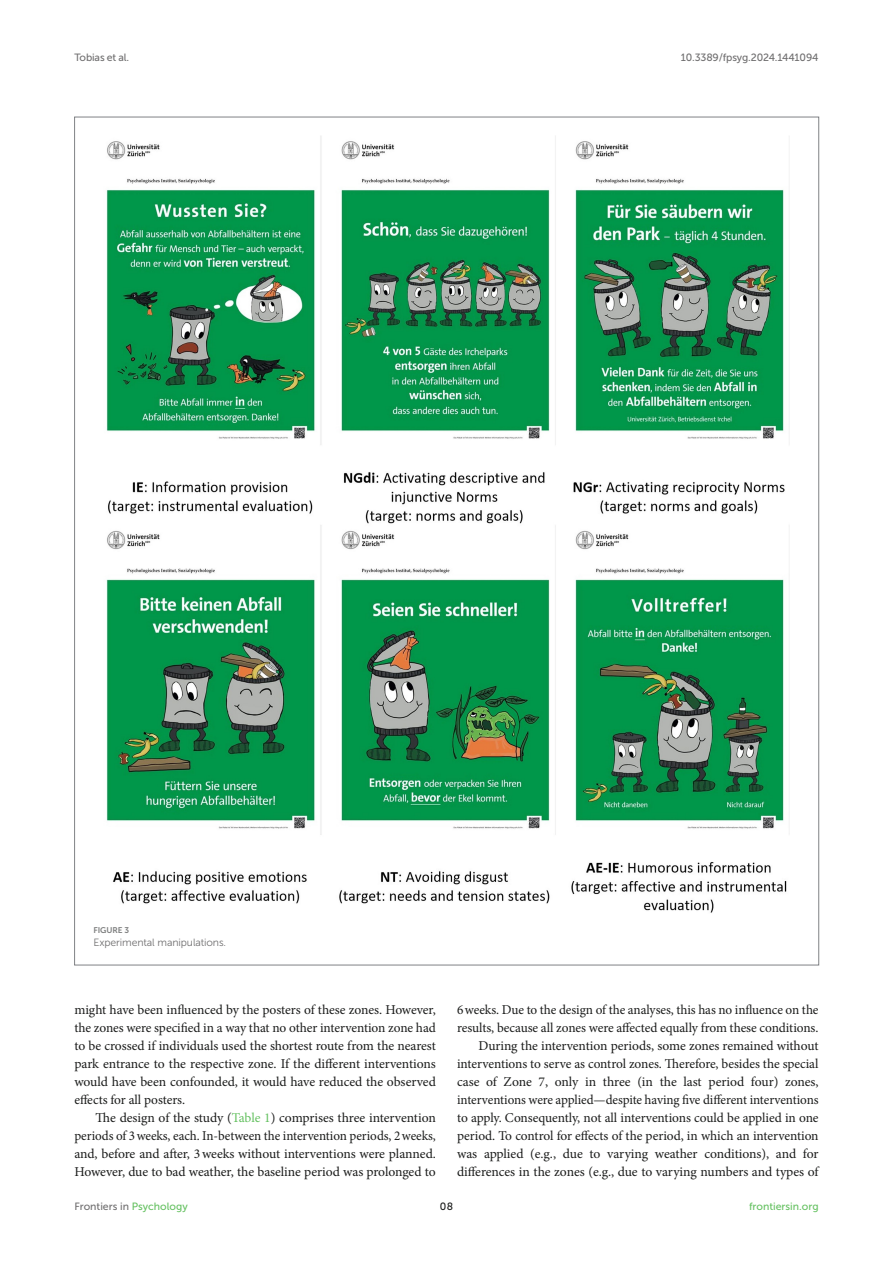
<style>
.page{position:relative;width:893px;height:1263px;background:#fff}
.page>*{position:absolute;margin:0;border:0;box-sizing:border-box;transform-origin:0 0}
.TEXT{font:13.5px/18px "Minion Pro";letter-spacing:-.005em;color:#1b1c1b;text-align:justify}
.TEXT_FLUSH{font:13.5px/18px "Minion Pro";letter-spacing:-.005em;color:#1b1c1b;text-align:justify}
.t1{font:10.5px "Museo Sans 500";letter-spacing:-.015em;color:#706f70}
.FIG_LEG{font:10.5px "Museo Sans 300";letter-spacing:-.01em;color:#706f70}
.t2{font:10.5px "Museo Sans 500";color:#65c161}
.t3{font:10.5px "Museo Sans 500";color:#1b1c1b}
.FIG_HD{font:8.25px "Museo Sans 700";letter-spacing:-.01em;color:#7e7f7f}
.s1{color:#65c161}
</style>
<div class="page">
<img style="left:106px;top:136px;width:681px;height:777px">
<p class="t1" style="left:74px;top:51px;width:56px">Tobias et al.</p>
<p class="t1" style="left:681px;top:51px;width:139px">10.3389/fpsyg.2024.1441094</p>
<p class="FIG_HD" style="left:94px;top:925px;width:37px">FIGURE 3</p>
<p class="FIG_LEG" style="left:94px;top:937px;width:134px">Experimental manipulations.</p>
<p class="TEXT_FLUSH" style="left:74px;top:1001px;width:363px">might have been influenced by the posters of these zones. However, the zones were specified in a way that no other intervention zone had to be crossed if individuals used the shortest route from the nearest park entrance to the respective zone. If the different interventions would have been confounded, it would have reduced the observed effects for all posters.</p>
<p class="TEXT" style="left:74px;top:1109px;width:363px;text-indent:21px">The design of the study (<span class="s1">Table 1</span>) comprises three intervention periods of 3weeks, each. In-between the intervention periods, 2weeks, and, before and after, 3weeks without interventions were planned.<br>However, due to bad weather, the baseline period was prolonged to</p>
<p class="TEXT" style="left:457px;top:1001px;width:363px">6weeks. Due to the design of the analyses, this has no influence on the results, because all zones were affected equally from these conditions.</p>
<p class="TEXT" style="left:457px;top:1037px;width:363px;text-indent:21px">During the intervention periods, some zones remained without interventions to serve as control zones. Therefore, besides the special case of Zone 7, only in three (in the last period four) zones, interventions were applied—despite having five different interventions to apply. Consequently, not all interventions could be applied in one period. To control for effects of the period, in which an intervention was applied (e.g., due to varying weather conditions), and for differences in the zones (e.g., due to varying numbers and types of</p>
<p class="t1" style="left:74px;top:1200px;width:115px">Frontiers in <span class="s1">Psychology</span></p>
<p class="t3" style="left:440px;top:1200px;width:15px">08</p>
<p class="t2" style="left:749px;top:1200px;width:71px">frontiersin.org</p>
</div>
